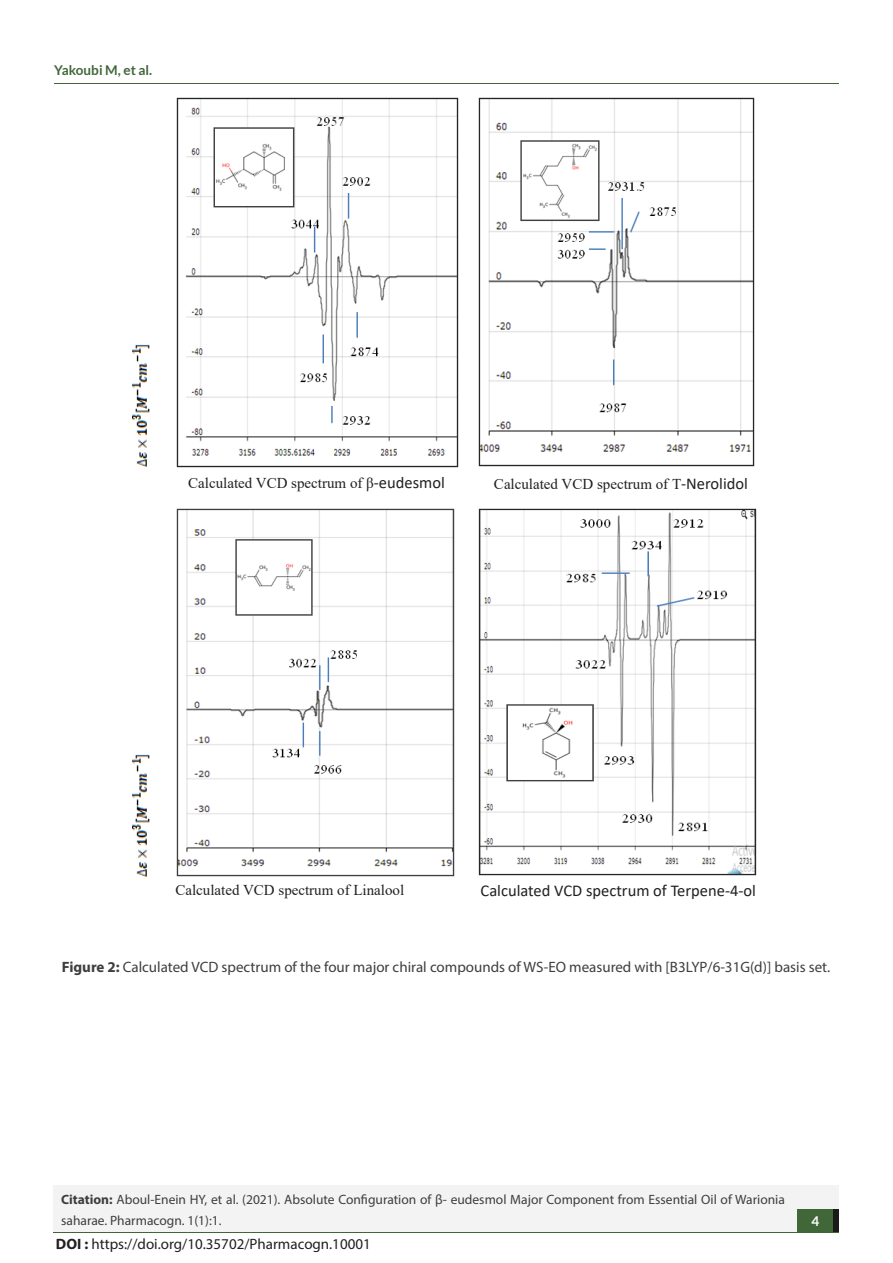
<style>
.page{position:relative;width:893px;height:1263px;background:#fff}
.page>*{position:absolute;margin:0;border:0;box-sizing:border-box;transform-origin:0 0}
.t1{font:16.5px "Calibri";color:#231f20}
.t2{font:15px "Myriad Pro";color:#3e3e3f}
.t3{font:15px "Times New Roman";color:#231f20}
.t4{font:15px "Myriad Pro";color:#231f20}
.t5{font:13.5px/20.2px "Myriad Pro";color:#3e3e3f}
.t6{font:700 13.5px "Lato";color:#416739}
.t7{font:700 13.5px "Lato";color:#fff}
.s1{font-family:"Calibri";font-size:16.5px}
.s2{font-weight:700}
</style>
<div class="page">
<hr style="left:54px;top:84px;width:785px;height:1px;background:#416739">
<div style="left:54px;top:1211px;width:785px;height:22px;background:#f3f3f4"></div>
<div style="left:54px;top:1184px;width:785px;height:47px;background:#f3f3f4"></div>
<div style="left:798px;top:1209px;width:41px;height:22px;background:#1b1b1b"></div>
<div style="left:798px;top:1209px;width:35px;height:22px;background:#416739"></div>
<img style="left:133px;top:345px;width:17px;height:121px">
<img style="left:176px;top:97px;width:283px;height:370px">
<img style="left:478px;top:97px;width:277px;height:369px">
<img style="left:133px;top:755px;width:17px;height:121px">
<img style="left:176px;top:509px;width:278px;height:367px">
<img style="left:478px;top:509px;width:278px;height:366px">
<p class="t6" style="left:54px;top:62px;width:100px">Yakoubi M, et al.</p>
<p class="t3" style="left:188px;top:472px;width:258px">Calculated VCD spectrum of β<span class="s1">-eudesmol</span></p>
<p class="t3" style="left:494px;top:473px;width:255px">Calculated VCD spectrum of Т<span class="s1">-Nerolidol</span></p>
<p class="t3" style="left:175px;top:879px;width:230px">Calculated VCD spectrum of Linalool</p>
<p class="t1" style="left:481px;top:879px;width:277px">Calculated VCD spectrum of Terpene-4-ol</p>
<p class="t2" style="left:62px;top:958px;width:770px"><span class="s2">Figure 2:</span> Calculated VCD spectrum of the four major chiral compounds of WS-EO measured with [B3LYP/6-31G(d)] basis set.</p>
<p class="t5" style="left:61px;top:1189px;width:725px"><span class="s2">Citation:</span> Aboul-Enein HY, et al. (2021). Absolute Configuration of β- eudesmol Major Component from Essential Oil of Warionia saharae. Pharmacogn. 1(1):1.</p>
<p class="t4" style="left:56px;top:1235px;width:316px"><span class="s2">DOI :</span> https://doi.org/10.35702/Pharmacogn.10001</p>
<p class="t7" style="left:811px;top:1213px;width:9px">4</p>
</div>
